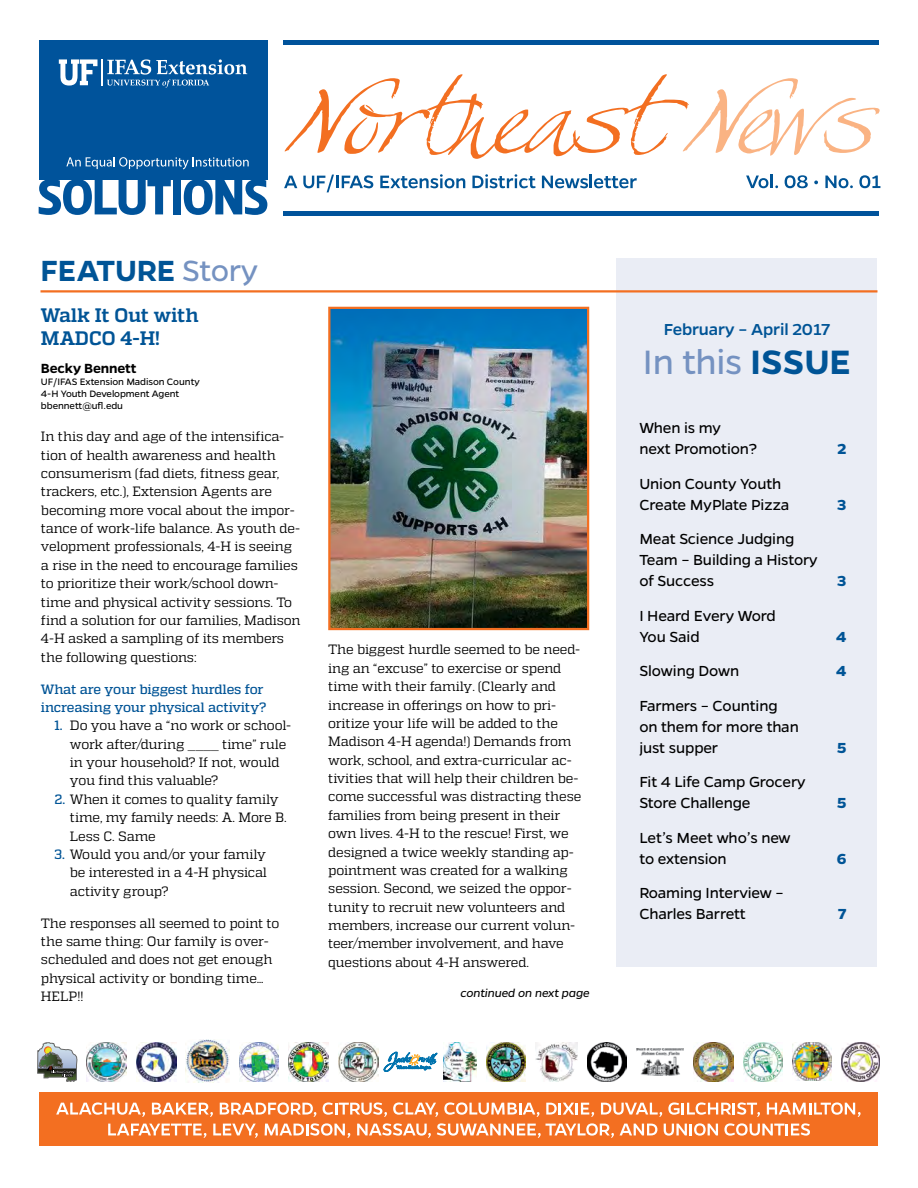
<style>
.page{position:relative;width:918px;height:1188px;background:#fff}
.page>*{position:absolute;margin:0;border:0;box-sizing:border-box;transform-origin:0 0}
.main_section_heads{font:38.25px "Gentona";letter-spacing:-.01em;color:#7592c1}
.main_section_heads-2{font:600 33px "Gentona";letter-spacing:-.005em;color:#005496}
.Article_Headers{font:700 19.5px/22.5px "Quadon";letter-spacing:-.01em;color:#005496}
.t1{font:500 18px "Gentona";letter-spacing:-.01em;color:#005496}
.t2{font:16.5px/21px "Gentona";letter-spacing:-.01em;color:#000}
.t3{font:700 16.5px "Gentona";color:#005496}
.No_picture_author{font:600 15px "Gentona";letter-spacing:-.01em;color:#000}
.body{font:13.5px/18.3px "Quadon";letter-spacing:-.015em;color:#000}
.body-2{font:500 13.5px/18.3px "Quadon";letter-spacing:-.015em;color:#005496}
.t4{font:italic 12.75px "Gentona";letter-spacing:-.01em;color:#000}
.No_picture_author-2{font:10.5px/12px "Gentona";letter-spacing:-.01em;color:#000}
.s1{font-weight:400;color:#7592c1}
.s2{font-weight:500;color:#005496}
.s3{font-weight:600;color:#005496}
</style>
<div class="page">
<div style="left:40px;top:1092px;width:838px;height:53px;background:#f36f21"></div>
<svg style="left:56px;top:1102px;width:89px;height:15px"></svg>
<svg style="left:152px;top:1103px;width:61px;height:14px"></svg>
<svg style="left:220px;top:1102px;width:96px;height:15px"></svg>
<svg style="left:323px;top:1102px;width:64px;height:15px"></svg>
<svg style="left:393px;top:1102px;width:45px;height:15px"></svg>
<svg style="left:444px;top:1102px;width:95px;height:15px"></svg>
<svg style="left:546px;top:1103px;width:48px;height:14px"></svg>
<svg style="left:601px;top:1103px;width:61px;height:14px"></svg>
<svg style="left:668px;top:1102px;width:92px;height:15px"></svg>
<svg style="left:767px;top:1102px;width:94px;height:15px"></svg>
<svg style="left:108px;top:1124px;width:98px;height:14px"></svg>
<svg style="left:213px;top:1124px;width:45px;height:14px"></svg>
<svg style="left:265px;top:1123px;width:85px;height:15px"></svg>
<svg style="left:357px;top:1123px;width:74px;height:15px"></svg>
<svg style="left:437px;top:1123px;width:177px;height:15px"></svg>
<svg style="left:620px;top:1124px;width:37px;height:11px"></svg>
<svg style="left:664px;top:1123px;width:54px;height:13px"></svg>
<svg style="left:724px;top:1123px;width:86px;height:13px"></svg>
<svg style="left:746px;top:175px;width:32px;height:13px"></svg>
<svg style="left:785px;top:175px;width:23px;height:13px"></svg>
<svg style="left:814px;top:181px;width:4px;height:3px"></svg>
<svg style="left:825px;top:176px;width:28px;height:12px"></svg>
<svg style="left:859px;top:175px;width:21px;height:13px"></svg>
<svg style="left:284px;top:176px;width:13px;height:12px"></svg>
<svg style="left:303px;top:175px;width:70px;height:17px"></svg>
<svg style="left:380px;top:174px;width:85px;height:14px"></svg>
<svg style="left:472px;top:174px;width:64px;height:14px"></svg>
<svg style="left:542px;top:175px;width:95px;height:13px"></svg>
<svg style="left:285px;top:74px;width:595px;height:85px"></svg>
<svg style="left:38px;top:1043px;width:39px;height:38px"></svg>
<img style="left:87px;top:1042px;width:40px;height:40px">
<img style="left:137px;top:1042px;width:39px;height:40px">
<img style="left:289px;top:1042px;width:40px;height:40px">
<img style="left:339px;top:1042px;width:39px;height:40px">
<svg style="left:384px;top:1052px;width:53px;height:20px"></svg>
<img style="left:443px;top:1042px;width:33px;height:40px">
<img style="left:486px;top:1042px;width:39px;height:40px">
<img style="left:743px;top:1042px;width:40px;height:40px">
<img style="left:239px;top:1042px;width:40px;height:40px">
<img style="left:587px;top:1042px;width:39px;height:40px">
<img style="left:636px;top:1048px;width:48px;height:28px">
<img style="left:694px;top:1042px;width:39px;height:40px">
<img style="left:793px;top:1042px;width:38px;height:39px">
<img style="left:841px;top:1042px;width:39px;height:39px">
<img style="left:535px;top:1042px;width:42px;height:40px">
<img style="left:186px;top:1039px;width:43px;height:44px">
<div style="left:39px;top:40px;width:228px;height:140px;background:#00539b"></div>
<svg style="left:66px;top:157px;width:183px;height:12px"></svg>
<svg style="left:39px;top:180px;width:132px;height:35px"></svg>
<div style="left:173px;top:180px;width:8px;height:34px;background:#00539b"></div>
<svg style="left:184px;top:180px;width:83px;height:35px"></svg>
<svg style="left:59px;top:59px;width:188px;height:29px"></svg>
<div style="left:283px;top:40px;width:596px;height:5px;background:#00539b"></div>
<hr style="left:283px;top:211px;width:596px;height:4px;background:#00539b">
<div style="left:616px;top:258px;width:262px;height:709px;background:#eaedf5"></div>
<hr style="left:40px;top:290px;width:838px;height:3px;background:#f36f21">
<img style="left:331px;top:310px;width:255px;height:317px">
<div style="left:328px;top:307px;width:261px;height:323px;border:2px solid #f36f21"></div>
<p class="main_section_heads-2" style="left:41px;top:251px;width:219px">FEATURE <span class="s1">Story</span></p>
<p class="Article_Headers" style="left:41px;top:304px;width:159px">Walk It Out with<br>MADCO 4-H!</p>
<p class="No_picture_author" style="left:41px;top:360px;width:97px">Becky Bennett</p>
<p class="No_picture_author-2" style="left:41px;top:376px;width:160px">UF/IFAS Extension Madison County<br>4-H Youth Development Agent bbennett@ufl.edu</p>
<p class="body" style="left:41px;top:427px;width:261px">In this day and age of the intensifica&shy;tion of health awareness and health consumerism (fad diets, fitness gear, trackers, etc.), Extension Agents are becoming more vocal about the impor&shy;tance of work-life balance. As youth de&shy;velopment professionals, 4-H is seeing a rise in the need to encourage families to prioritize their work/school down&shy;time and physical activity sessions. To find a solution for our families, Madison 4-H asked a sampling of its members the following questions:</p>
<p class="body-2" style="left:41px;top:680px;width:227px">What are your biggest hurdles for increasing your physical activity?</p>
<p class="body" style="left:70px;top:716px;width:223px;text-indent:-15px"><span class="s2">1.</span> Do you have a “no work or school&shy;work after/during ____ time” rule in your household? If not, would you find this valuable?</p>
<p class="body" style="left:70px;top:790px;width:218px;text-indent:-15px"><span class="s2">2.</span> When it comes to quality family time, my family needs: A. More B.<br>Less C. Same</p>
<p class="body" style="left:70px;top:845px;width:199px;text-align:justify;text-indent:-15px"><span class="s2">3.</span> Would you and/or your family be interested in a 4-H physical activity group?</p>
<p class="body" style="left:41px;top:914px;width:240px">The responses all seemed to point to the same thing: Our family is over&shy;scheduled and does not get enough physical activity or bonding time…<br>HELP!!</p>
<p class="body" style="left:328px;top:641px;width:255px">The biggest hurdle seemed to be need&shy;ing an “excuse” to exercise or spend time with their family. (Clearly and increase in offerings on how to pri&shy;oritize your life will be added to the Madison 4-H agenda!) Demands from work, school, and extra-curricular ac&shy;tivities that will help their children be&shy;come successful was distracting these families from being present in their own lives. 4-H to the rescue! First, we designed a twice weekly standing ap&shy;pointment was created for a walking session. Second, we seized the oppor&shy;tunity to recruit new volunteers and members, increase our current volun&shy;teer/member involvement, and have questions about 4-H answered.</p>
<p class="t4" style="left:461px;top:985px;width:131px">continued on next page</p>
<p class="t1" style="left:664px;top:319px;width:168px">February – April 2017</p>
<p class="main_section_heads" style="left:643px;top:340px;width:210px">In this <span class="s3">ISSUE</span></p>
<p class="t2" style="left:639px;top:418px;width:119px">When is my<br>next Promotion?</p>
<p class="t2" style="left:639px;top:473px;width:151px">Union County Youth<br>Create MyPlate Pizza</p>
<p class="t2" style="left:639px;top:529px;width:180px">Meat Science Judging<br>Team – Building a History of Success</p>
<p class="t2" style="left:639px;top:605px;width:138px">I Heard Every Word<br>You Said</p>
<p class="t3" style="left:837px;top:440px;width:10px">2</p>
<p class="t3" style="left:837px;top:495px;width:11px">3</p>
<p class="t3" style="left:837px;top:572px;width:11px">3</p>
<p class="t3" style="left:836px;top:627px;width:12px">4</p>
<p class="t2" style="left:639px;top:661px;width:102px">Slowing Down</p>
<p class="t3" style="left:836px;top:662px;width:12px">4</p>
<p class="t2" style="left:639px;top:695px;width:161px">Farmers – Counting on them for more than just supper</p>
<p class="t3" style="left:837px;top:738px;width:11px">5</p>
<p class="t2" style="left:639px;top:772px;width:168px">Fit 4 Life Camp Grocery<br>Store Challenge</p>
<p class="t2" style="left:639px;top:827px;width:153px">Let’s Meet who’s new to extension</p>
<p class="t2" style="left:639px;top:883px;width:146px">Roaming Interview –<br>Charles Barrett</p>
<p class="t3" style="left:837px;top:794px;width:11px">5</p>
<p class="t3" style="left:837px;top:849px;width:11px">6</p>
<p class="t3" style="left:838px;top:905px;width:10px">7</p>
</div>
